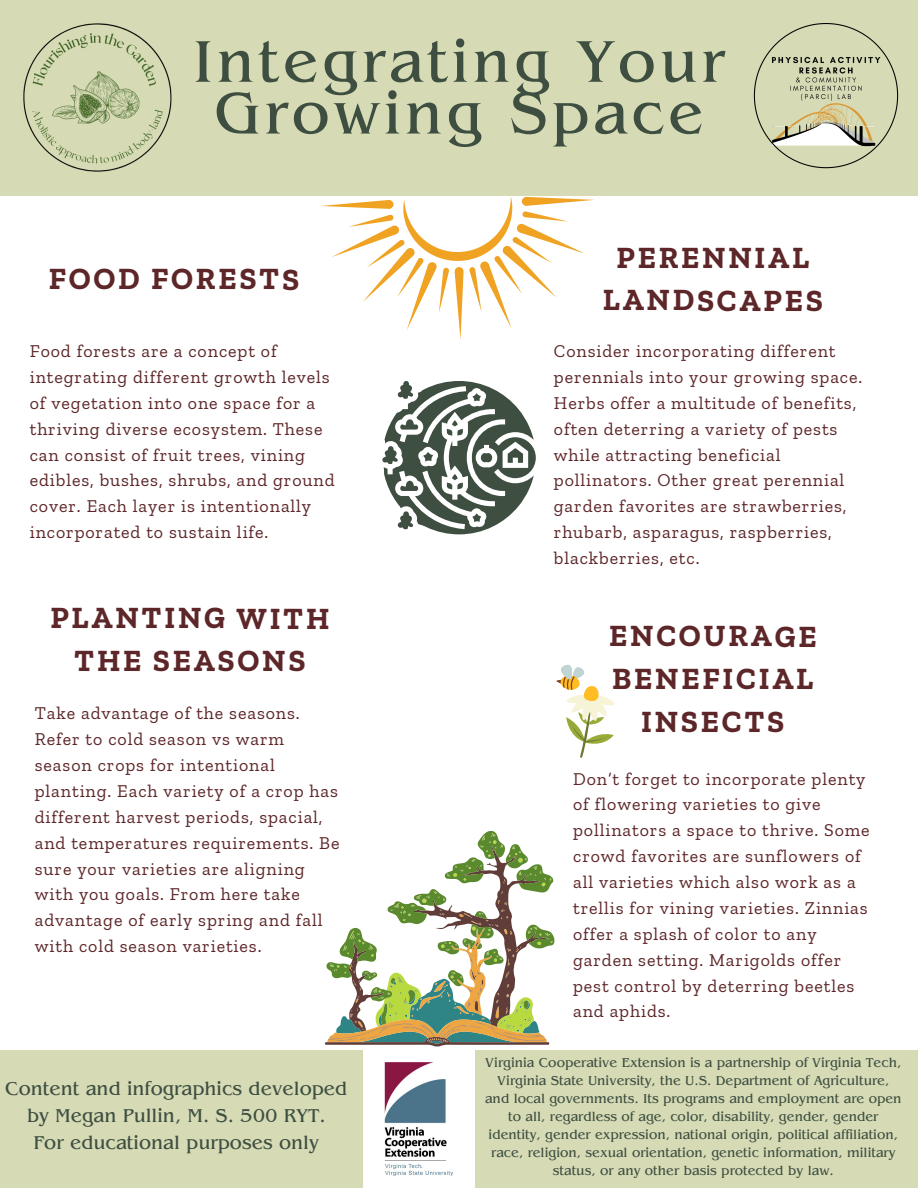
<style>
.page{position:relative;width:918px;height:1188px;background:#fff}
.page>*{position:absolute;margin:0;border:0;box-sizing:border-box;transform-origin:0 0}
.t1{font:61.5px/51.8px "Benguiat Pro ITC";letter-spacing:.06em;color:#3e4e40;text-align:center}
.t2{font:700 30.75px/42.8px "Zilla Slab";letter-spacing:.085em;color:#5d2628;text-align:center}
.t3{font:19.5px/27px "Benguiat Pro ITC";color:#3e4e40;text-align:center}
.t4{font:18px/25.8px "Zilla Slab";letter-spacing:.05em;color:#5d2628}
.t5{font:13.5px/18px "Benguiat Pro ITC";color:#3e4e40;text-align:center}
</style>
<div class="page">
<div style="left:0;top:0;width:918px;height:195px;background:#d6dbb6"></div>
<img style="left:23px;top:23px;width:149px;height:149px">
<img style="left:753px;top:24px;width:146px;height:145px">
<div style="left:0;top:1050px;width:918px;height:138px;background:#d6dbb6"></div>
<img style="left:363px;top:1050px;width:112px;height:138px">
<svg style="left:321px;top:195px;width:274px;height:145px"></svg>
<svg style="left:382px;top:381px;width:153px;height:153px"></svg>
<svg style="left:325px;top:1028px;width:225px;height:19px;background:#a59d77"></svg>
<svg style="left:326px;top:831px;width:228px;height:197px"></svg>
<svg style="left:556px;top:664px;width:59px;height:94px"></svg>
<p class="t1" style="left:193px;top:45px;width:533px">Integrating Your<br>Growing Space</p>
<p class="t2" style="left:49px;top:257px;width:252px">FOOD FORESTS</p>
<p class="t4" style="left:30px;top:338px;width:306px">Food forests are a concept of integrating different growth levels of vegetation into one space for a thriving diverse ecosystem. These can consist of fruit trees, vining edibles, bushes, shrubs, and ground cover. Each layer is intentionally incorporated to sustain life.</p>
<p class="t2" style="left:50px;top:596px;width:281px">PLANTING WITH<br>THE SEASONS</p>
<p class="t4" style="left:35px;top:700px;width:306px">Take advantage of the seasons.<br>Refer to cold season vs warm season crops for intentional planting. Each variety of a crop has different harvest periods, spacial, and temperatures requirements. Be sure your varieties are aligning with you goals. From here take advantage of early spring and fall with cold season varieties.</p>
<p class="t3" style="left:5px;top:1078px;width:344px">Content and infographics developed by Megan Pullin, M. S. 500 RYT.</p>
<p class="t3" style="left:33px;top:1132px;width:287px">For educational purposes only</p>
<p class="t2" style="left:603px;top:236px;width:222px">PERENNIAL<br>LANDSCAPES</p>
<p class="t4" style="left:554px;top:338px;width:310px">Consider incorporating different perennials into your growing space.<br>Herbs offer a multitude of benefits, often deterring a variety of pests while attracting beneficial pollinators. Other great perennial garden favorites are strawberries, rhubarb, asparagus, raspberries, blackberries, etc.</p>
<p class="t2" style="left:609px;top:614px;width:209px">ENCOURAGE<br>BENEFICIAL<br>INSECTS</p>
<p class="t4" style="left:573px;top:765px;width:298px">Don’t forget to incorporate plenty of flowering varieties to give pollinators a space to thrive. Some crowd favorites are sunflowers of all varieties which also work as a trellis for vining varieties. Zinnias offer a splash of color to any garden setting. Marigolds offer pest control by deterring beetles and aphids.</p>
<p class="t5" style="left:485px;top:1055px;width:418px">Virginia Cooperative Extension is a partnership of Virginia Tech, Virginia State University, the U.S. Department of Agriculture, and local governments. Its programs and employment are open to all, regardless of age, color, disability, gender, gender identity, gender expression, national origin, political affiliation, race, religion, sexual orientation, genetic information, military status, or any other basis protected by law.</p>
</div>
